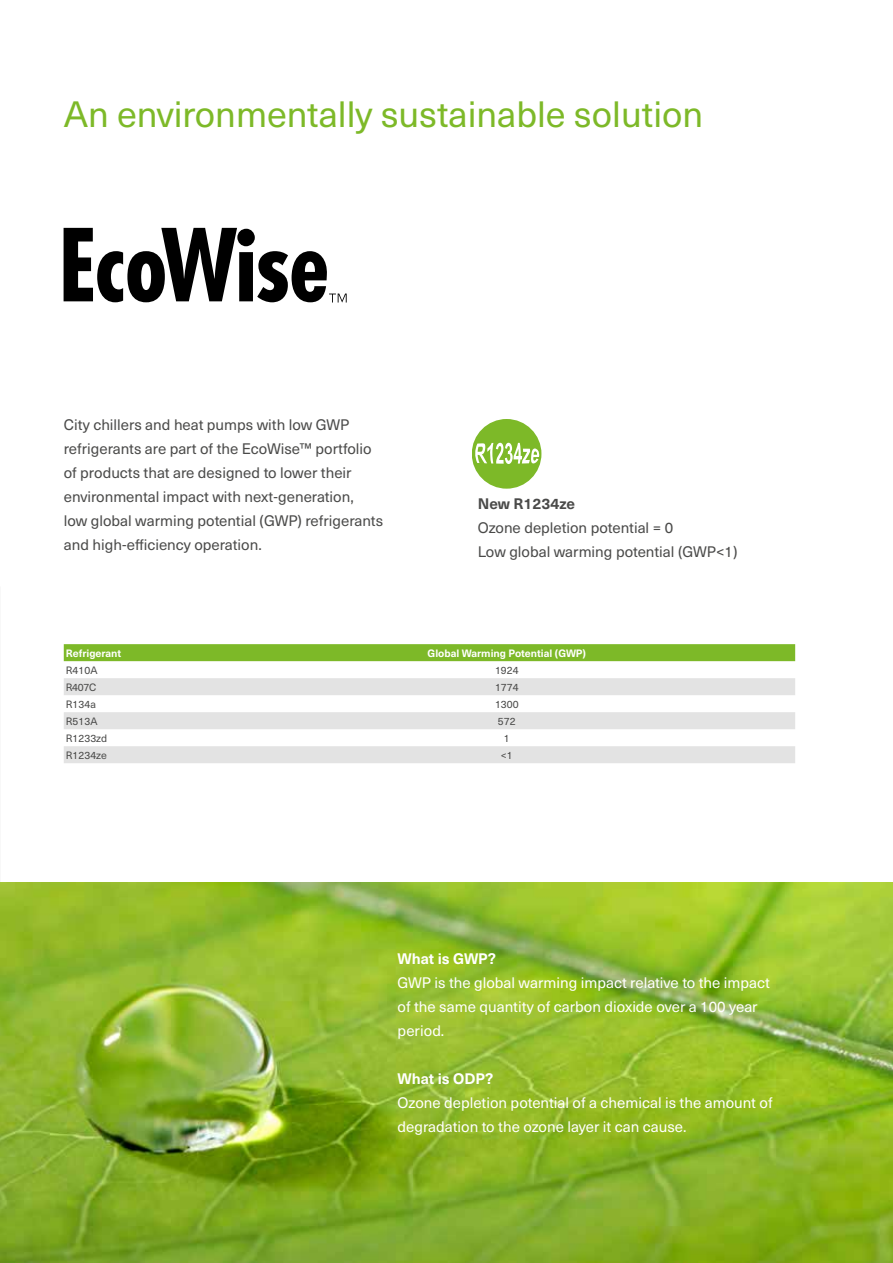
<style>
.page{position:relative;width:893px;height:1263px;background:#fff}
.page>*{position:absolute;margin:0;border:0;box-sizing:border-box;transform-origin:0 0}
.t1{font:36px "Neue Haas Unica W1 G";color:#7db928}
.t2{font:15px/24px "Neue Haas Unica W1 G";color:#4a4a49}
.t3{font:15px/24px "Neue Haas Unica W1 G";color:#fff}
.t4{font:700 15px "Neue Haas Unica W1 G";color:#fff}
.t5{font:700 15px "Neue Haas Unica W1 G";color:#4a4a49}
.t6{font:10.5px "Neue Haas Unica W1 G";color:#4a4a49}
.t7{font:700 10.5px "Neue Haas Unica W1 G";color:#fff}
</style>
<div class="page">
<img style="left:0;top:882px;width:893px;height:381px">
<div style="left:64px;top:644px;width:731px;height:17px;background:#7db928"></div>
<svg style="left:64px;top:678px;width:731px;height:85px;fill:#e3e3e3"></svg>
<div style="left:472px;top:419px;width:69px;height:70px;background:#7db928;border-radius:35px"></div>
<svg style="left:475px;top:443px;width:64px;height:21px"></svg>
<svg style="left:64px;top:228px;width:283px;height:74px"></svg>
<h1 class="t1" style="left:64px;top:88px;width:641px">An environmentally sustainable solution</h1>
<p class="t2" style="left:64px;top:412px;width:321px">City chillers and heat pumps with low GWP refrigerants are part of the EcoWise™ portfolio of products that are designed to lower their environmental impact with next-generation,<br>low global warming potential (GWP) refrigerants and high-efficiency operation.</p>
<p class="t5" style="left:478px;top:492px;width:99px">New R1234ze</p>
<p class="t2" style="left:478px;top:515px;width:261px">Ozone depletion potential = 0<br>Low global warming potential (GWP&lt;1)</p>
<p class="t7" style="left:66px;top:645px;width:57px">Refrigerant</p>
<p class="t7" style="left:428px;top:645px;width:160px">Global Warming Potential (GWP)</p>
<p class="t6" style="left:66px;top:662px;width:33px">R410A</p>
<p class="t6" style="left:495px;top:662px;width:25px">1924</p>
<p class="t6" style="left:66px;top:679px;width:32px">R407C</p>
<p class="t6" style="left:495px;top:679px;width:25px">1774</p>
<p class="t6" style="left:66px;top:696px;width:31px">R134a</p>
<p class="t6" style="left:495px;top:696px;width:25px">1300</p>
<p class="t6" style="left:66px;top:713px;width:33px">R513A</p>
<p class="t6" style="left:498px;top:713px;width:19px">572</p>
<p class="t6" style="left:66px;top:730px;width:43px">R1233zd</p>
<p class="t6" style="left:504px;top:730px;width:7px">1</p>
<p class="t6" style="left:66px;top:747px;width:43px">R1234ze</p>
<p class="t6" style="left:501px;top:747px;width:13px">&lt;1</p>
<p class="t4" style="left:398px;top:948px;width:100px">What is GWP?</p>
<p class="t3" style="left:398px;top:970px;width:374px">GWP is the global warming impact relative to the impact of the same quantity of carbon dioxide over a 100 year period.</p>
<p class="t4" style="left:398px;top:1068px;width:97px">What is ODP?</p>
<p class="t3" style="left:398px;top:1090px;width:376px">Ozone depletion potential of a chemical is the amount of degradation to the ozone layer it can cause.</p>
</div>
